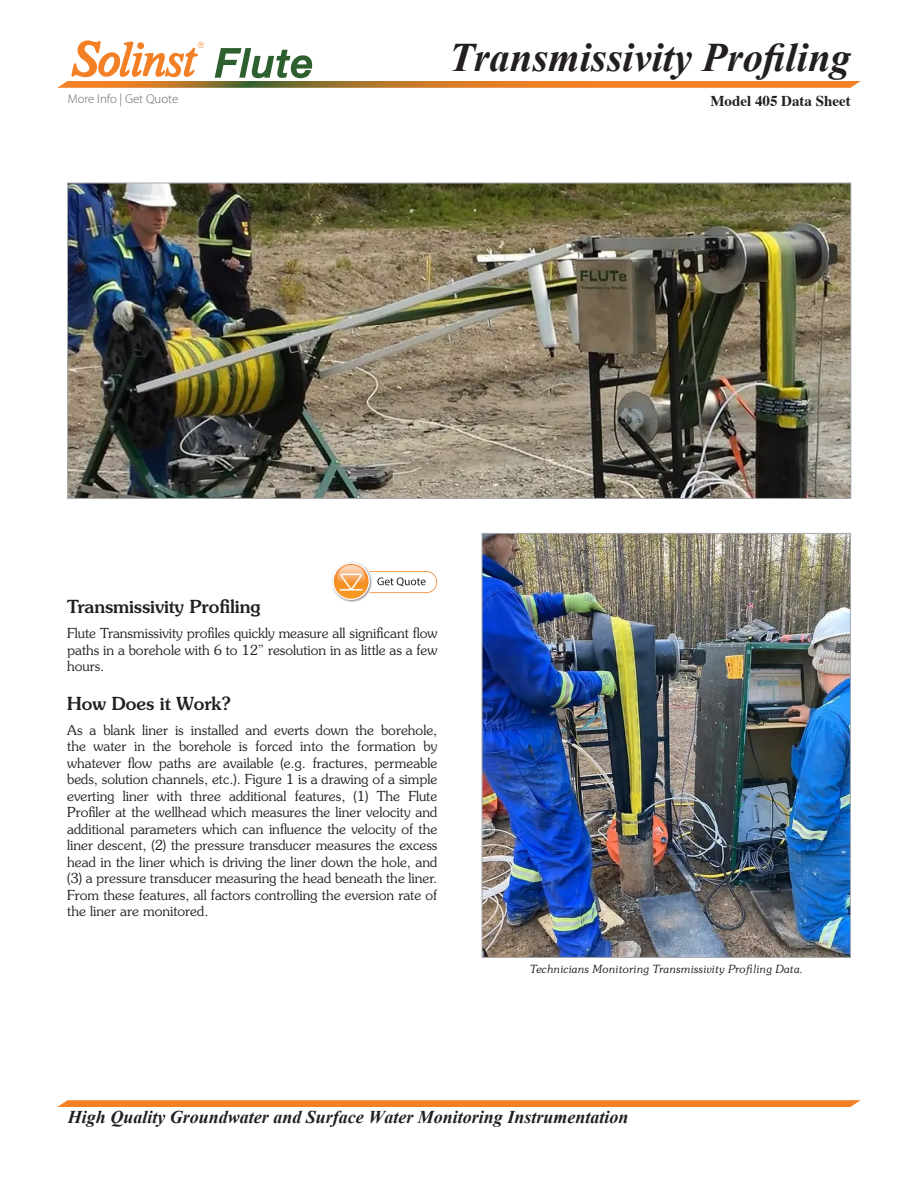
<style>
.page{position:relative;width:918px;height:1188px;background:#fff}
.page>*{position:absolute;margin:0;border:0;box-sizing:border-box;transform-origin:0 0}
.t1{font:italic 700 40.5px "Times New Roman";color:#231f20}
.t2{font:italic 700 18px "Times New Roman";color:#231f20}
.Body_Subtitles{font:500 18px "Souvenir Std";color:#231f20}
.t3{font:700 15px "Times";color:#231f20}
.Body_Text{font:300 13.8px/16.5px "Souvenir Std";color:#231f20;text-align:justify}
.ToolBox_List{font:300 12.75px "Myriad Pro";color:#636366}
.Captions{font:italic 300 11.25px "Souvenir Std";color:#231f20}
</style>
<div class="page">
<svg style="left:57px;top:1100px;width:804px;height:7px;background:#f4852e"></svg>
<svg style="left:57px;top:40px;width:804px;height:48px"></svg>
<img style="left:69px;top:185px;width:780px;height:312px">
<img style="left:484px;top:535px;width:365px;height:421px">
<div style="left:482px;top:533px;width:369px;height:425px;border:1px solid #a8a9ad"></div>
<img style="left:332px;top:562px;width:29px;height:40px">
<svg style="left:333px;top:563px;width:104px;height:37px"></svg>
<p class="ToolBox_List" style="left:68px;top:92px;width:112px">More Info | Get Quote</p>
<h1 class="t1" style="left:449px;top:30px;width:403px">Transmissivity Profiling</h1>
<p class="t3" style="left:710px;top:87px;width:142px">Model 405 Data Sheet</p>
<p class="Body_Subtitles" style="left:67px;top:596px;width:195px">Transmissivity Profiling</p>
<p class="Body_Text" style="left:67px;top:625px;width:372px">Flute Transmissivity profiles quickly measure all significant flow paths in a borehole with 6 to 12” resolution in as little as a few hours.</p>
<p class="Body_Subtitles" style="left:67px;top:692px;width:165px">How Does it Work?</p>
<p class="Body_Text" style="left:67px;top:722px;width:372px">As a blank liner is installed and everts down the borehole, the water in the borehole is forced into the formation by whatever flow paths are available (e.g. fractures, permeable beds, solution channels, etc.). Figure 1 is a drawing of a simple everting liner with three additional features, (1) The Flute Profiler at the wellhead which measures the liner velocity and additional parameters which can influence the velocity of the liner descent, (2) the pressure transducer measures the excess head in the liner which is driving the liner down the hole, and (3) a pressure transducer measuring the head beneath the liner.<br>From these features, all factors controlling the eversion rate of the liner are monitored.</p>
<p class="Captions" style="left:530px;top:962px;width:275px">Technicians Monitoring Transmissivity Profiling Data.</p>
<h2 class="t2" style="left:68px;top:1105px;width:562px">High Quality Groundwater and Surface Water Monitoring Instrumentation</h2>
</div>
